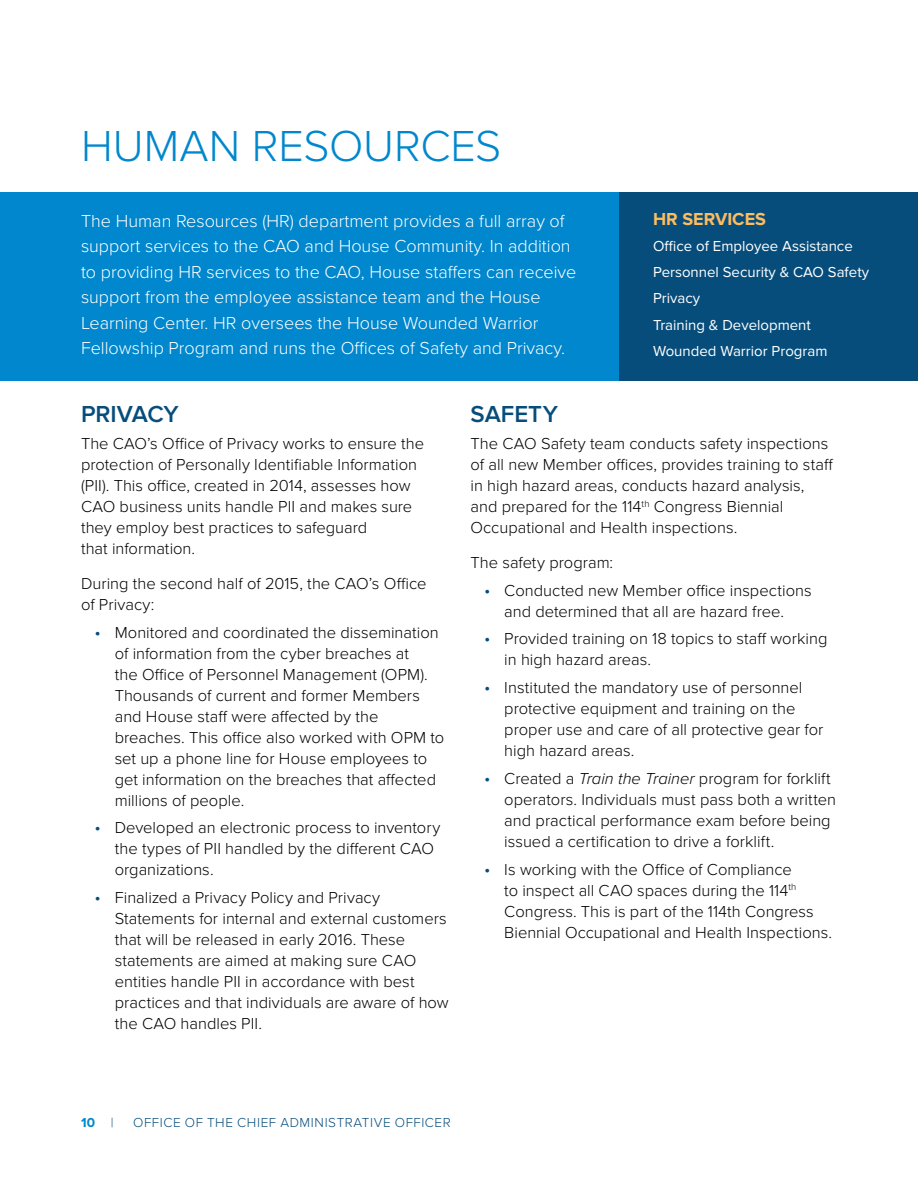
<style>
.page{position:relative;width:918px;height:1188px;background:#fff}
.page>*{position:absolute;margin:0;border:0;box-sizing:border-box;transform-origin:0 0}
._1_0_Header{font:300 45px "Proxima Nova";letter-spacing:-.005em;color:#0087cd}
._1_2_Subhead{font:600 24px "Proxima Nova";color:#074d7c}
._1_1_Intro_Paragraph{font:300 18px/25.5px "Proxima Nova";color:#fff}
.t1{font:700 18px "Proxima Nova";color:#fdbd5f}
._2_0_Body_Text{font:300 16.5px/21px "Proxima Nova";color:#000}
.t2{font:15px "Proxima Nova";color:#fff}
.t3{font:300 13.5px "Proxima Nova";letter-spacing:.04em;color:#074d7c}
.t4{font:700 13.5px "Proxima Nova";color:#0087cd}
.s1{font-size:18px;color:#074d7c}
.s2{font-style:italic}
.s3{font-weight:300;color:#074d7c}
</style>
<div class="page">
<div style="left:619px;top:192px;width:299px;height:188px;background:#074d7c"></div>
<div style="left:0;top:192px;width:619px;height:188px;background:#0087cd"></div>
<p class="_1_0_Header" style="left:81px;top:120px;width:422px">HUMAN RESOURCES</p>
<p class="_1_1_Intro_Paragraph" style="left:81px;top:209px;width:497px">The Human Resources (HR) department provides a full array of support services to the CAO and House Community. In addition to providing HR services to the CAO, House staffers can receive support from the employee assistance team and the House Learning Center. HR oversees the House Wounded Warrior Fellowship Program and runs the Offices of Safety and Privacy.</p>
<p class="t1" style="left:653px;top:208px;width:114px">HR SERVICES</p>
<p class="t2" style="left:653px;top:237px;width:201px">Office of Employee Assistance</p>
<p class="t2" style="left:653px;top:264px;width:218px">Personnel Security &amp; CAO Safety</p>
<p class="t2" style="left:653px;top:290px;width:49px">Privacy</p>
<p class="t2" style="left:653px;top:316px;width:159px">Training &amp; Development</p>
<p class="t2" style="left:653px;top:342px;width:176px">Wounded Warrior Program</p>
<p class="_1_2_Subhead" style="left:81px;top:400px;width:99px">PRIVACY</p>
<p class="_2_0_Body_Text" style="left:81px;top:434px;width:345px">The CAO’s Office of Privacy works to ensure the protection of Personally Identifiable Information (PII). This office, created in 2014, assesses how CAO business units handle PII and makes sure they employ best practices to safeguard<br>that information.</p>
<p class="_2_0_Body_Text" style="left:81px;top:573px;width:347px">During the second half of 2015, the CAO’s Office of Privacy:</p>
<p class="_2_0_Body_Text" style="left:115px;top:622px;width:331px;text-indent:-20px"><span class="s1">•</span> Monitored and coordinated the dissemination of information from the cyber breaches at<br>the Office of Personnel Management (OPM).<br>Thousands of current and former Members and House staff were affected by the breaches. This office also worked with OPM to set up a phone line for House employees to get information on the breaches that affected millions of people.</p>
<p class="_2_0_Body_Text" style="left:115px;top:818px;width:327px;text-indent:-20px"><span class="s1">•</span> Developed an electronic process to inventory the types of PII handled by the different CAO organizations.</p>
<p class="_2_0_Body_Text" style="left:115px;top:888px;width:336px;text-indent:-20px"><span class="s1">•</span> Finalized a Privacy Policy and Privacy Statements for internal and external customers that will be released in early 2016. These statements are aimed at making sure CAO entities handle PII in accordance with best practices and that individuals are aware of how the CAO handles PII.</p>
<p class="_1_2_Subhead" style="left:471px;top:400px;width:89px">SAFETY</p>
<p class="_2_0_Body_Text" style="left:471px;top:434px;width:364px">The CAO Safety team conducts safety inspections of all new Member offices, provides training to staff in high hazard areas, conducts hazard analysis, and prepared for the 114<sup>th</sup> Congress Biennial Occupational and Health inspections.</p>
<p class="_2_0_Body_Text" style="left:471px;top:552px;width:144px">The safety program:</p>
<p class="_2_0_Body_Text" style="left:484px;top:580px;width:329px;text-align:center"><span class="s1">•</span> Conducted new Member office inspections and determined that all are hazard free.</p>
<p class="_2_0_Body_Text" style="left:504px;top:629px;width:325px;text-indent:-20px"><span class="s1">•</span> Provided training on 18 topics to staff working in high hazard areas.</p>
<p class="_2_0_Body_Text" style="left:504px;top:678px;width:321px;text-indent:-20px"><span class="s1">•</span> Instituted the mandatory use of personnel protective equipment and training on the proper use and care of all protective gear for high hazard areas.</p>
<p class="_2_0_Body_Text" style="left:504px;top:768px;width:333px;text-indent:-20px"><span class="s1">•</span> Created a <span class="s2">Train the Trainer</span> program for forklift operators. Individuals must pass both a written and practical performance exam before being issued a certification to drive a forklift.</p>
<p class="_2_0_Body_Text" style="left:504px;top:859px;width:329px;text-indent:-20px"><span class="s1">•</span> Is working with the Office of Compliance<br>to inspect all CAO spaces during the 114<sup>th </sup>Congress. This is part of the 114th Congress Biennial Occupational and Health Inspections.</p>
<p class="t4" style="left:81px;top:1115px;width:34px">10 <span class="s3">|</span></p>
<p class="t3" style="left:133px;top:1115px;width:319px">OFFICE OF THE CHIEF ADMINISTRATIVE OFFICER</p>
</div>
